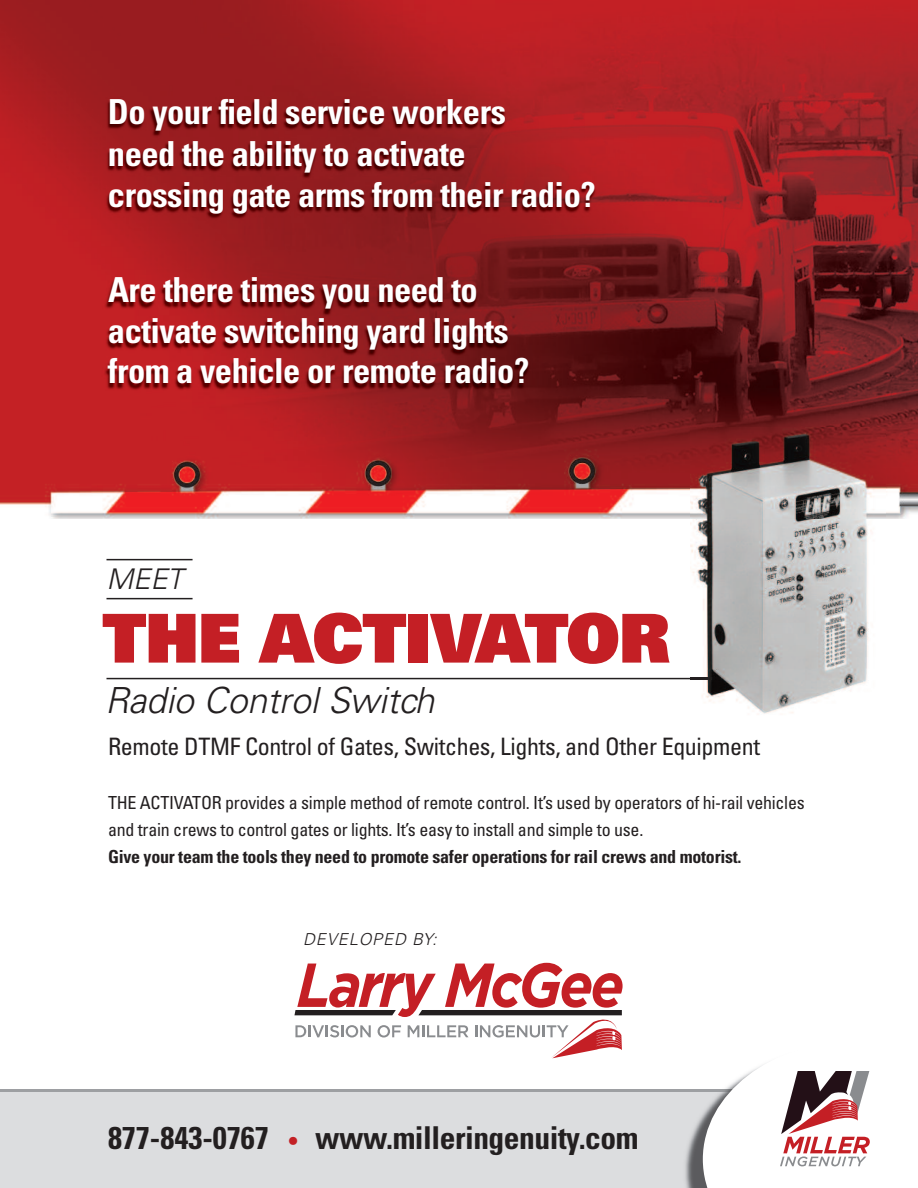
<style>
.page{position:relative;width:918px;height:1188px;background:#fff}
.page>*{position:absolute;margin:0;border:0;box-sizing:border-box;transform-origin:0 0}
.t1{font:67.5px "Univers LT Std X Black";letter-spacing:-.015em;color:#c41f25}
.t2{font:italic 300 36px "Univers LT Std";letter-spacing:-.005em;color:#231f20}
.t3{font:700 condensed 34.5px/40.5px "Univers LT Std";letter-spacing:-.015em;color:#fff}
.t4{font:700 condensed 31.5px "Univers LT Std";letter-spacing:-.015em;color:#231f20}
.t5{font:italic 300 28.5px "Univers LT Std";color:#231f20}
.t6{font:condensed 24px "Univers LT Std";letter-spacing:-.015em;color:#231f20}
.t7{font:condensed 18px/27px "Univers LT Std";letter-spacing:-.015em;color:#231f20}
.t8{font:700 condensed 18px "Univers LT Std";letter-spacing:-.015em;color:#231f20}
.t9{font:italic 300 16.5px "Univers LT Std";letter-spacing:.05em;color:#231f20}
.s1{font-size:22.5px;color:#c32025}
</style>
<div class="page">
<img style="left:0;top:0;width:918px;height:519px">
<div style="left:0;top:1091px;width:918px;height:97px;background:#dcdddf"></div>
<hr style="left:0;top:1090px;width:918px;height:2px;background:#9d9fa2">
<svg style="left:294px;top:963px;width:329px;height:95px"></svg>
<img style="left:681px;top:1089px;width:22px;height:99px">
<svg style="left:703px;top:1065px;width:215px;height:123px"></svg>
<hr style="left:106px;top:598px;width:87px;height:1px;background:#231f20">
<hr style="left:106px;top:678px;width:614px;height:1px;background:#231f20">
<hr style="left:106px;top:559px;width:87px;height:1px;background:#231f20">
<img style="left:101px;top:97px;width:587px;height:343px">
<img style="left:690px;top:428px;width:195px;height:286px">
<img style="left:690px;top:678px;width:30px;height:1px">
<p class="t3" style="left:108px;top:94px;width:489px;line-height:41.4px">Do your field service workers<br>need the ability to activate<br>crossing gate arms from their radio?</p>
<p class="t3" style="left:108px;top:273px;width:423px">Are there times you need to activate switching yard lights from a vehicle or remote radio?</p>
<p class="t5" style="left:107px;top:568px;width:78px">MEET</p>
<h1 class="t1" style="left:102px;top:614px;width:569px">THE ACTIVATOR</h1>
<p class="t2" style="left:105px;top:687px;width:331px">Radio Control Switch</p>
<p class="t6" style="left:108px;top:738px;width:654px">Remote DTMF Control of Gates, Switches, Lights, and Other Equipment</p>
<p class="t7" style="left:108px;top:790px;width:698px">THE ACTIVATOR provides a simple method of remote control. It’s used by operators of hi-rail vehicles and train crews to control gates or lights. It’s easy to install and simple to use.</p>
<p class="t8" style="left:108px;top:850px;width:635px">Give your team the tools they need to promote safer operations for rail crews and motorist.</p>
<p class="t9" style="left:303px;top:934px;width:135px">DEVELOPED BY:</p>
<p class="t4" style="left:108px;top:1126px;width:532px">877-843-0767 <span class="s1">•</span> www.milleringenuity.com</p>
</div>
